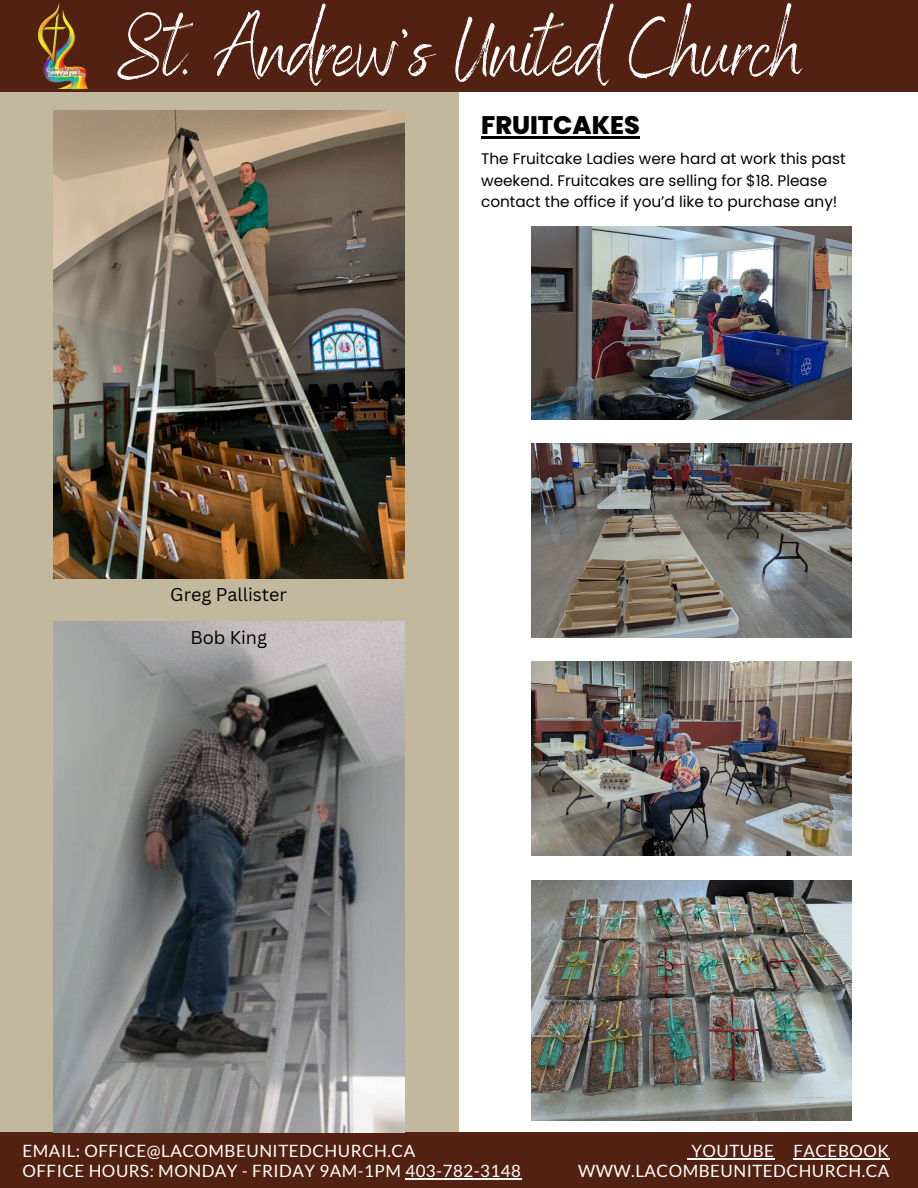
<style>
.page{position:relative;width:918px;height:1188px;background:#fff}
.page>*{position:absolute;margin:0;border:0;box-sizing:border-box;transform-origin:0 0}
.t1{font:82.5px "Benedict";color:#fff}
.t2{font:800 25.35px "Poppins";color:#000}
.t3{font:18px "Canva Sans";color:#000}
.t4{font:16.95px "Lato";letter-spacing:.03em;color:#fff}
.t5{font:15.3px/21.3px "Poppins";color:#000}
</style>
<div class="page">
<div style="left:0;top:92px;width:459px;height:1096px;background:#c1b89d"></div>
<div style="left:0;top:1133px;width:918px;height:55px;background:#532112"></div>
<div style="left:0;top:0;width:918px;height:92px;background:#532112"></div>
<img style="left:37px;top:0;width:51px;height:90px">
<img style="left:531px;top:661px;width:321px;height:195px">
<img style="left:531px;top:226px;width:321px;height:194px">
<img style="left:531px;top:443px;width:321px;height:194px">
<img style="left:531px;top:880px;width:321px;height:241px">
<img style="left:53px;top:111px;width:351px;height:468px">
<img style="left:53px;top:622px;width:351px;height:510px">
<hr style="left:691px;top:1158px;width:84px;height:1px;background:#fff">
<hr style="left:793px;top:1158px;width:97px;height:1px;background:#fff">
<hr style="left:405px;top:1179px;width:116px;height:1px;background:#fff">
<hr style="left:481px;top:137px;width:159px;height:2px;background:#000">
<p class="t1" style="left:117px;top:-3px;width:687px">St. Andrew’s United Church</p>
<p class="t2" style="left:481px;top:108px;width:160px">FRUITCAKES</p>
<p class="t3" style="left:170px;top:582px;width:118px">Greg Pallister</p>
<p class="t3" style="left:190px;top:625px;width:78px">Bob King</p>
<p class="t5" style="left:481px;top:148px;width:366px">The Fruitcake Ladies were hard at work this past weekend. Fruitcakes are selling for $18. Please contact the office if you’d like to purchase any!</p>
<p class="t4" style="left:23px;top:1140px;width:394px">EMAIL: OFFICE@LACOMBEUNITEDCHURCH.CA</p>
<p class="t4" style="left:691px;top:1140px;width:199px">YOUTUBE FACEBOOK</p>
<p class="t4" style="left:23px;top:1161px;width:500px">OFFICE HOURS: MONDAY - FRIDAY 9AM-1PM 403-782-3148</p>
<p class="t4" style="left:578px;top:1161px;width:313px">WWW.LACOMBEUNITEDCHURCH.CA</p>
</div>
